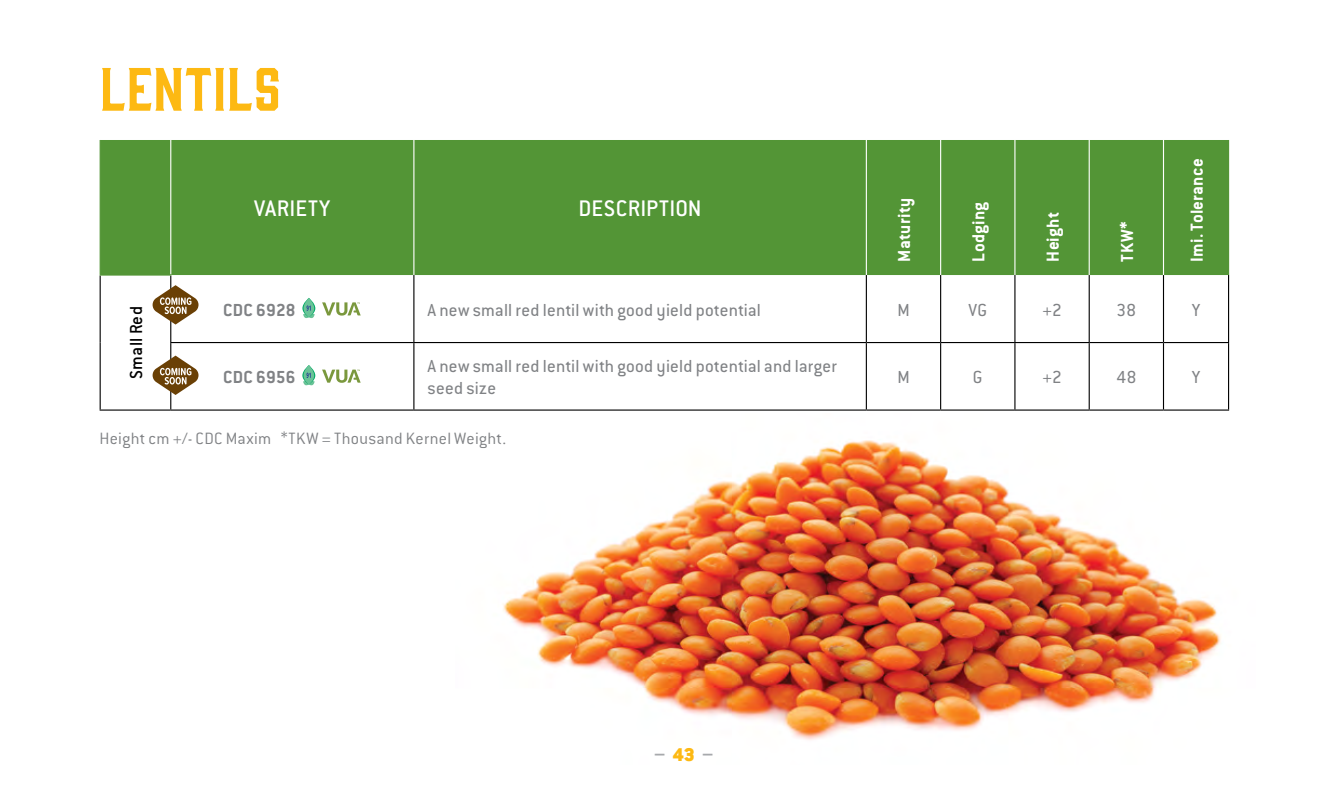
<style>
.page{position:relative;width:1327px;height:790px;background:#fff}
.page>*{position:absolute;margin:0;border:0;box-sizing:border-box;transform-origin:0 0}
.t1{font:56.25px "Gin";letter-spacing:.02em;color:#fdb913}
.t2{font:500 24.75px "Conduit ITC Pro";letter-spacing:.01em;color:#fff}
.t3{font:700 20.25px "Conduit ITC Pro";color:#a7a9ac}
.t4{font:19.12px/22.5px "Conduit ITC Pro";letter-spacing:.015em;color:#808285}
.t5{font:700 19.12px "Conduit ITC Pro";letter-spacing:.01em;color:#fff}
.t6{font:700 19.12px "Conduit ITC Pro";letter-spacing:.015em;color:#808285}
.t7{font:500 19.12px "Conduit ITC Pro";letter-spacing:.01em;color:#000}
.t8{font:300 18px "Conduit ITC Pro";letter-spacing:.015em;color:#808285}
.s1{font-weight:900;color:#fdb913}
</style>
<div class="page">
<img style="left:503px;top:440px;width:718px;height:300px">
<div style="left:101px;top:140px;width:1126px;height:135px;background:#539536"></div>
<hr style="left:170px;top:140px;width:1px;height:134px;background:#fff">
<hr style="left:413px;top:140px;width:1px;height:135px;background:#fff">
<hr style="left:865px;top:140px;width:2px;height:135px;background:#fff">
<hr style="left:940px;top:140px;width:1px;height:135px;background:#fff">
<hr style="left:1014px;top:140px;width:1px;height:135px;background:#fff">
<hr style="left:100px;top:140px;width:1px;height:134px;background:#539536">
<hr style="left:1227px;top:140px;width:2px;height:135px;background:#539536">
<hr style="left:100px;top:276px;width:1px;height:66px;background:#000">
<hr style="left:100px;top:342px;width:1px;height:67px;background:#000">
<hr style="left:100px;top:409px;width:71px;height:2px;background:#000">
<hr style="left:170px;top:276px;width:1px;height:66px;background:#000">
<hr style="left:413px;top:275px;width:1px;height:67px;background:#000">
<hr style="left:865px;top:275px;width:2px;height:67px;background:#000">
<hr style="left:940px;top:275px;width:1px;height:67px;background:#000">
<hr style="left:1014px;top:275px;width:1px;height:67px;background:#000">
<hr style="left:1088px;top:275px;width:1px;height:67px;background:#000">
<hr style="left:1162px;top:275px;width:2px;height:67px;background:#000">
<hr style="left:1227px;top:275px;width:2px;height:67px;background:#000">
<hr style="left:170px;top:342px;width:244px;height:1px;background:#000">
<hr style="left:170px;top:343px;width:1px;height:66px;background:#000">
<hr style="left:414px;top:342px;width:452px;height:1px;background:#000">
<hr style="left:413px;top:343px;width:1px;height:66px;background:#000">
<hr style="left:866px;top:342px;width:74px;height:1px;background:#000">
<hr style="left:865px;top:343px;width:2px;height:66px;background:#000">
<hr style="left:940px;top:342px;width:74px;height:1px;background:#000">
<hr style="left:940px;top:343px;width:1px;height:66px;background:#000">
<hr style="left:1014px;top:342px;width:75px;height:1px;background:#000">
<hr style="left:1014px;top:343px;width:1px;height:66px;background:#000">
<hr style="left:1089px;top:342px;width:74px;height:1px;background:#000">
<hr style="left:1088px;top:343px;width:1px;height:66px;background:#000">
<hr style="left:1163px;top:342px;width:66px;height:1px;background:#000">
<hr style="left:1162px;top:343px;width:2px;height:66px;background:#000">
<hr style="left:1227px;top:343px;width:2px;height:66px;background:#000">
<hr style="left:171px;top:409px;width:243px;height:2px;background:#000">
<hr style="left:414px;top:409px;width:452px;height:2px;background:#000">
<hr style="left:866px;top:409px;width:74px;height:2px;background:#000">
<hr style="left:940px;top:409px;width:74px;height:2px;background:#000">
<hr style="left:1014px;top:409px;width:75px;height:2px;background:#000">
<hr style="left:1089px;top:409px;width:74px;height:2px;background:#000">
<hr style="left:1163px;top:409px;width:66px;height:2px;background:#000">
<hr style="left:100px;top:274px;width:71px;height:2px;background:#539536">
<hr style="left:1088px;top:140px;width:1px;height:135px;background:#fff">
<hr style="left:1162px;top:140px;width:2px;height:135px;background:#fff">
<svg style="left:303px;top:298px;width:11px;height:19px"></svg>
<svg style="left:303px;top:305px;width:12px;height:13px"></svg>
<svg style="left:322px;top:302px;width:39px;height:14px"></svg>
<svg style="left:303px;top:365px;width:11px;height:19px"></svg>
<svg style="left:303px;top:373px;width:12px;height:12px"></svg>
<svg style="left:322px;top:369px;width:39px;height:14px"></svg>
<svg style="left:153px;top:285px;width:45px;height:39px"></svg>
<svg style="left:153px;top:355px;width:45px;height:40px"></svg>
<h1 class="t1" style="left:100px;top:50px;width:183px">LENTILS</h1>
<p class="t2" style="left:254px;top:195px;width:78px">VARIETY</p>
<p class="t2" style="left:578px;top:195px;width:125px">DESCRIPTION</p>
<p class="t5" style="left:893px;top:261px;width:65px;rotate:-90deg">Maturity</p>
<p class="t5" style="left:967px;top:261px;width:61px;rotate:-90deg">Lodging</p>
<p class="t5" style="left:1041px;top:261px;width:51px;rotate:-90deg">Height</p>
<p class="t5" style="left:1115px;top:261px;width:42px;rotate:-90deg">TKW*</p>
<p class="t5" style="left:1185px;top:261px;width:104px;rotate:-90deg">Imi. Tolerance</p>
<p class="t7" style="left:125px;top:379px;width:74px;rotate:-90deg">Small Red</p>
<p class="t6" style="left:223px;top:299px;width:74px">CDC 6928</p>
<p class="t4" style="left:427px;top:298px;width:335px">A new small red lentil with good yield potential</p>
<p class="t4" style="left:897px;top:298px;width:14px">M</p>
<p class="t4" style="left:968px;top:298px;width:20px">VG</p>
<p class="t4" style="left:1042px;top:298px;width:21px">+2</p>
<p class="t4" style="left:1116px;top:298px;width:21px">38</p>
<p class="t4" style="left:1191px;top:298px;width:9px">Y</p>
<p class="t6" style="left:223px;top:366px;width:74px">CDC 6956</p>
<p class="t4" style="left:427px;top:355px;width:410px">A new small red lentil with good yield potential and larger seed size</p>
<p class="t4" style="left:897px;top:366px;width:14px">M</p>
<p class="t4" style="left:972px;top:366px;width:11px">G</p>
<p class="t4" style="left:1042px;top:366px;width:21px">+2</p>
<p class="t4" style="left:1116px;top:366px;width:21px">48</p>
<p class="t4" style="left:1192px;top:366px;width:9px">Y</p>
<p class="t8" style="left:100px;top:429px;width:408px">Height cm +/- CDC Maxim *TKW = Thousand Kernel Weight.</p>
<p class="t3" style="left:654px;top:743px;width:61px">– <span class="s1">43</span> –</p>
</div>
